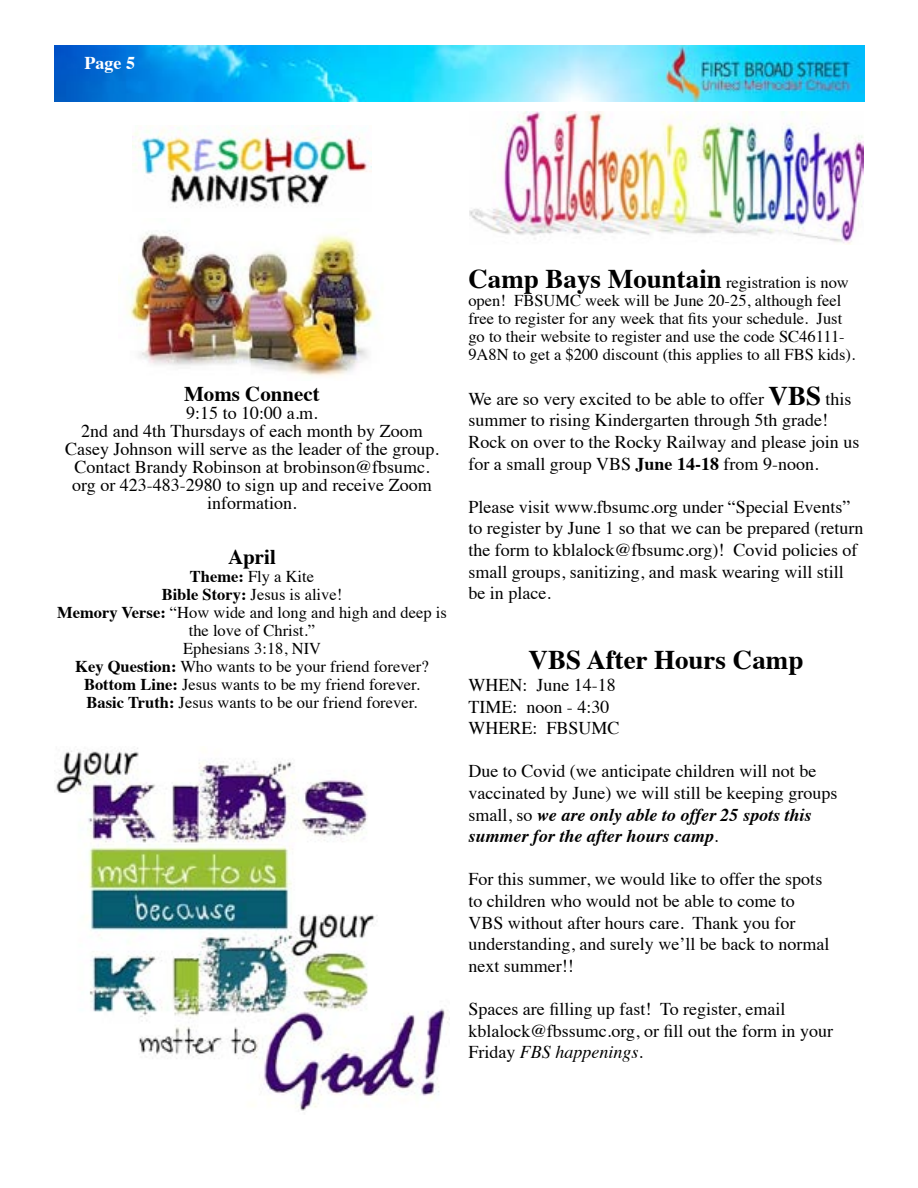
<style>
.page{position:relative;width:918px;height:1188px;background:#fff}
.page>*{position:absolute;margin:0;border:0;box-sizing:border-box;transform-origin:0 0}
.t1{font:700 27px "Times";color:#000}
.t2{font:700 21px "Times";color:#000}
.t3{font:18px/21.6px "Times";color:#000}
.t4{font:700 18px "Times";color:#fff}
.t5{font:16.5px/18px "Times";color:#000}
.s1{font-weight:700}
.s2{font-weight:700;font-size:27px}
.s3{font-weight:700;font-style:italic}
.s4{font-style:italic}
</style>
<div class="page">
<img style="left:55px;top:45px;width:810px;height:56px">
<img style="left:56px;top:748px;width:393px;height:363px">
<img style="left:469px;top:112px;width:395px;height:133px">
<img style="left:119px;top:230px;width:256px;height:147px">
<img style="left:132px;top:126px;width:240px;height:82px">
<p class="t4" style="left:85px;top:46px;width:52px">Page 5</p>
<p class="t2" style="left:184px;top:374px;width:137px">Moms Connect</p>
<p class="t3" style="left:65px;top:403px;width:375px;line-height:18px;text-align:center">9:15 to 10:00 a.m.<br>2nd and 4th Thursdays of each month by Zoom Casey Johnson will serve as the leader of the group.<br>Contact Brandy Robinson at brobinson@fbsumc. org or 423-483-2980 to sign up and receive Zoom information.</p>
<p class="t2" style="left:228px;top:537px;width:49px">April</p>
<p class="t5" style="left:57px;top:566px;width:391px;text-align:center"><span class="s1">Theme:</span> Fly a Kite<br><span class="s1">Bible Story:</span> Jesus is alive!<br><span class="s1">Memory Verse:</span> “How wide and long and high and deep is the love of Christ.”<br>Ephesians 3:18, NIV<br><span class="s1">Key Question:</span> Who wants to be your friend forever?<br><span class="s1">Bottom Line:</span> Jesus wants to be my friend forever.<br><span class="s1">Basic Truth:</span> Jesus wants to be our friend forever.</p>
<p class="t5" style="left:468px;top:272px;width:388px"><span class="s2">Camp Bays Mountain</span> registration is now open! FBSUMC week will be June 20-25, although feel free to register for any week that fits your schedule. Just go to their website to register and use the code SC46111- 9A8N to get a $200 discount (this applies to all FBS kids).</p>
<p class="t3" style="left:468px;top:386px;width:392px">We are so very excited to be able to offer <span class="s2">VBS</span> this summer to rising Kindergarten through 5th grade!<br>Rock on over to the Rocky Railway and please join us for a small group VBS <span class="s1">June 14-18</span> from 9-noon.</p>
<p class="t3" style="left:468px;top:494px;width:397px">Please visit www.fbsumc.org under “Special Events” to register by June 1 so that we can be prepared (return the form to kblalock@fbsumc.org)! Covid policies of small groups, sanitizing, and mask wearing will still be in place.</p>
<h1 class="t1" style="left:529px;top:634px;width:276px">VBS After Hours Camp</h1>
<p class="t3" style="left:468px;top:673px;width:153px">WHEN: June 14-18<br>TIME: noon - 4:30<br>WHERE: FBSUMC</p>
<p class="t3" style="left:468px;top:759px;width:370px">Due to Covid (we anticipate children will not be vaccinated by June) we will still be keeping groups small, so <span class="s3">we are only able to offer 25 spots this summer for the after hours camp</span>.</p>
<p class="t3" style="left:468px;top:867px;width:362px">For this summer, we would like to offer the spots to children who would not be able to come to VBS without after hours care. Thank you for understanding, and surely we’ll be back to normal next summer!!</p>
<p class="t3" style="left:468px;top:997px;width:366px">Spaces are filling up fast! To register, email kblalock@fbssumc.org, or fill out the form in your<br>Friday <span class="s4">FBS happenings</span>.</p>
</div>
